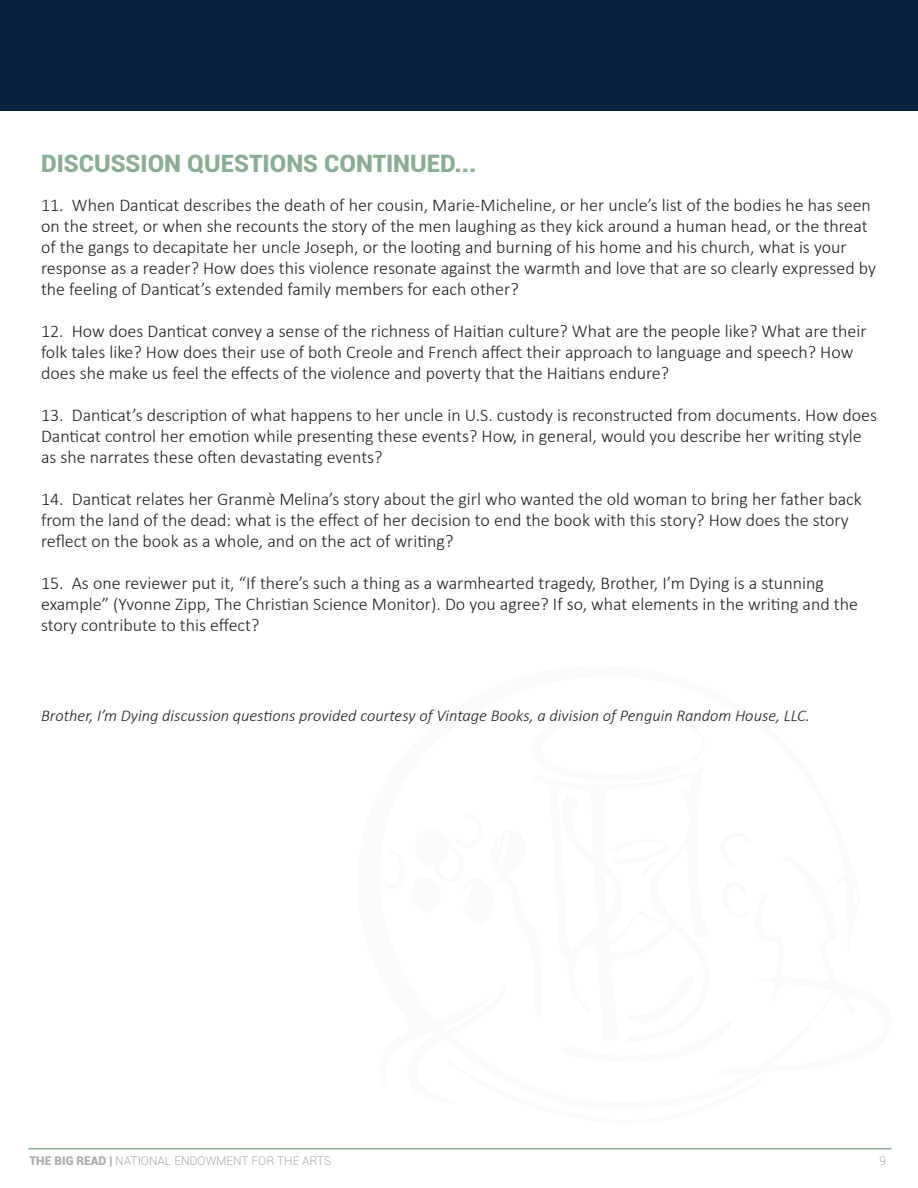
<style>
.page{position:relative;width:918px;height:1188px;background:#fff}
.page>*{position:absolute;margin:0;border:0;box-sizing:border-box;transform-origin:0 0}
.t1{font:900 24px "Roboto";color:#8aae93}
.t2{font:300 18px/21px "Calibri";color:#231f20}
.t3{font:italic 300 16.5px "Calibri";color:#231f20}
.t4{font:300 12px "Roboto";color:#a6ada6}
.s1{font-weight:900}
</style>
<div class="page">
<hr style="left:28px;top:1148px;width:863px;height:2px;background:#8aae93">
<div style="left:0;top:0;width:918px;height:110px;background:#0a2242"></div>
<p class="t1" style="left:41px;top:146px;width:437px">DISCUSSION QUESTIONS CONTINUED...</p>
<p class="t2" style="left:41px;top:194px;width:836px">11. When Danticat describes the death of her cousin, Marie-Micheline, or her uncle’s list of the bodies he has seen on the street, or when she recounts the story of the men laughing as they kick around a human head, or the threat of the gangs to decapitate her uncle Joseph, or the looting and burning of his home and his church, what is your response as a reader? How does this violence resonate against the warmth and love that are so clearly expressed by the feeling of Danticat’s extended family members for each other?</p>
<p class="t2" style="left:41px;top:320px;width:827px">12. How does Danticat convey a sense of the richness of Haitian culture? What are the people like? What are their folk tales like? How does their use of both Creole and French affect their approach to language and speech? How does she make us feel the effects of the violence and poverty that the Haitians endure?</p>
<p class="t2" style="left:41px;top:404px;width:837px">13. Danticat’s description of what happens to her uncle in U.S. custody is reconstructed from documents. How does<br>Danticat control her emotion while presenting these events? How, in general, would you describe her writing style as she narrates these often devastating events?</p>
<p class="t2" style="left:41px;top:488px;width:822px">14. Danticat relates her Granmè Melina’s story about the girl who wanted the old woman to bring her father back from the land of the dead: what is the effect of her decision to end the book with this story? How does the story reflect on the book as a whole, and on the act of writing?</p>
<p class="t2" style="left:41px;top:572px;width:784px">15. As one reviewer put it, “If there’s such a thing as a warmhearted tragedy, Brother, I’m Dying is a stunning</p>
<p class="t2" style="left:41px;top:593px;width:818px">example” (Yvonne Zipp, The Christian Science Monitor). Do you agree? If so, what elements in the writing and the story contribute to this effect?</p>
<p class="t3" style="left:41px;top:705px;width:770px">Brother, I’m Dying discussion questions provided courtesy of Vintage Books, a division of Penguin Random House, LLC.</p>
<p class="t4" style="left:30px;top:1152px;width:303px"><span class="s1">THE BIG READ |</span> NATIONAL ENDOWMENT FOR THE ARTS</p>
<p class="t4" style="left:879px;top:1152px;width:8px">9</p>
</div>
